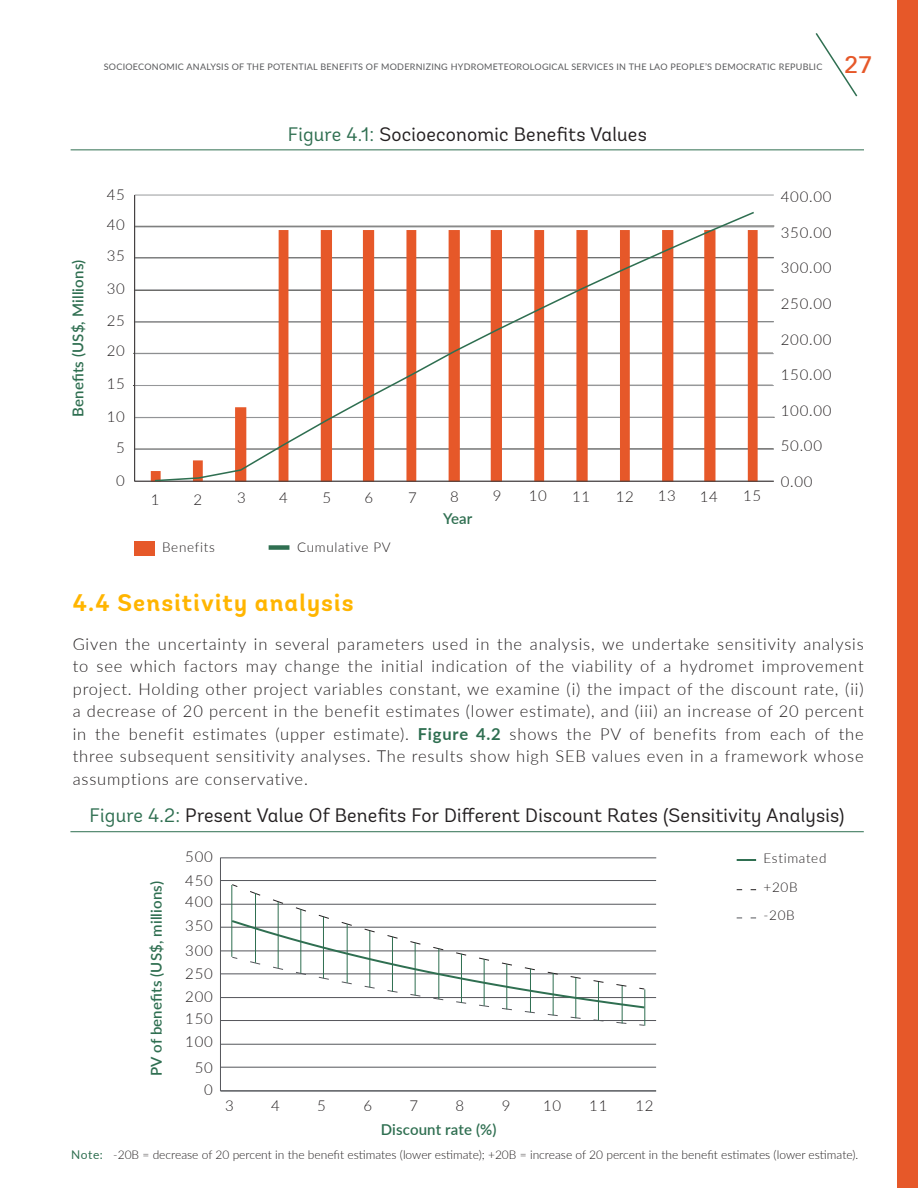
<style>
.page{position:relative;width:918px;height:1188px;background:#fff}
.page>*{position:absolute;margin:0;border:0;box-sizing:border-box;transform-origin:0 0}
.t1{font:24.15px "Univers";color:#e65829;scale:1.05 1}
.t2{font:700 24px "Andes";letter-spacing:.05em;color:#ffb500}
.t3{font:19.5px "Andes";letter-spacing:.01em;color:#231f20}
.t4{font:300 16.5px/22.5px "Lato";letter-spacing:.05em;color:#231f20;text-align:justify}
.t5{font:300 15px "Lato";letter-spacing:.05em;color:#231f20}
.t6{font:600 15px "Lato";letter-spacing:.01em;color:#2f6f51}
.t7{font:300 13.5px/28.2px "Lato";letter-spacing:.05em;color:#231f20}
.t8{font:300 12px "Lato";color:#231f20}
.t9{font:9px "Lato";letter-spacing:.03em;color:#58595b}
.s1{color:#2f6f51}
.s2{font-weight:700;color:#2f6f51}
.s3{font-weight:400;color:#2f6f51}
</style>
<div class="page">
<svg style="left:815px;top:33px;width:43px;height:64px"></svg>
<div style="left:897px;top:0;width:21px;height:1188px;background:#e65829"></div>
<hr style="left:133px;top:353px;width:640px;height:1px;background:#3a3934">
<hr style="left:133px;top:385px;width:640px;height:1px;background:#3a3934">
<hr style="left:135px;top:417px;width:640px;height:1px;background:#3a3934">
<hr style="left:135px;top:481px;width:639px;height:1px;background:#989a9d">
<hr style="left:134px;top:195px;width:1px;height:286px;background:#989a9d">
<svg style="left:135px;top:195px;width:639px;height:286px"></svg>
<svg style="left:153px;top:210px;width:603px;height:272px"></svg>
<hr style="left:71px;top:149px;width:793px;height:1px;background:#2f6f51">
<div style="left:134px;top:541px;width:21px;height:15px;background:#e65829"></div>
<div style="left:269px;top:545px;width:20px;height:5px;background:#2f6f51"></div>
<hr style="left:70px;top:831px;width:794px;height:1px;background:#2f6f51">
<svg style="left:737px;top:859px;width:19px;height:2px"></svg>
<svg style="left:737px;top:889px;width:19px;height:1px"></svg>
<svg style="left:737px;top:918px;width:19px;height:1px"></svg>
<hr style="left:221px;top:880px;width:435px;height:1px;background:#54565b">
<hr style="left:221px;top:904px;width:435px;height:1px;background:#54565b">
<hr style="left:221px;top:927px;width:435px;height:1px;background:#54565b">
<hr style="left:221px;top:951px;width:435px;height:1px;background:#54565b">
<hr style="left:221px;top:974px;width:435px;height:1px;background:#54565b">
<hr style="left:221px;top:997px;width:435px;height:1px;background:#54565b">
<hr style="left:221px;top:1020px;width:435px;height:1px;background:#54565b">
<hr style="left:221px;top:1044px;width:435px;height:1px;background:#54565b">
<hr style="left:221px;top:1067px;width:435px;height:1px;background:#54565b">
<hr style="left:220px;top:858px;width:1px;height:233px;background:#54565b">
<hr style="left:221px;top:1091px;width:435px;height:1px;background:#54565b">
<svg style="left:230px;top:919px;width:417px;height:107px"></svg>
<svg style="left:232px;top:884px;width:413px;height:106px"></svg>
<hr style="left:232px;top:885px;width:1px;height:72px;background:#2f6f51">
<hr style="left:255px;top:893px;width:1px;height:70px;background:#2f6f51">
<hr style="left:278px;top:902px;width:1px;height:66px;background:#2f6f51">
<hr style="left:301px;top:909px;width:1px;height:64px;background:#2f6f51">
<hr style="left:323px;top:917px;width:1px;height:61px;background:#2f6f51">
<hr style="left:347px;top:924px;width:1px;height:59px;background:#2f6f51">
<hr style="left:370px;top:931px;width:1px;height:56px;background:#2f6f51">
<hr style="left:392px;top:937px;width:1px;height:55px;background:#2f6f51">
<hr style="left:415px;top:943px;width:1px;height:52px;background:#2f6f51">
<hr style="left:439px;top:949px;width:1px;height:50px;background:#2f6f51">
<hr style="left:461px;top:954px;width:1px;height:49px;background:#2f6f51">
<hr style="left:484px;top:959px;width:1px;height:47px;background:#2f6f51">
<hr style="left:507px;top:964px;width:1px;height:45px;background:#2f6f51">
<hr style="left:530px;top:969px;width:1px;height:43px;background:#2f6f51">
<hr style="left:553px;top:973px;width:1px;height:42px;background:#2f6f51">
<hr style="left:576px;top:978px;width:1px;height:40px;background:#2f6f51">
<hr style="left:598px;top:982px;width:1px;height:39px;background:#2f6f51">
<hr style="left:622px;top:986px;width:1px;height:37px;background:#2f6f51">
<hr style="left:645px;top:989px;width:1px;height:37px;background:#2f6f51">
<hr style="left:221px;top:858px;width:435px;height:1px;background:#54565b">
<p class="t9" style="left:104px;top:60px;width:720px">SOCIOECONOMIC ANALYSIS OF THE POTENTIAL BENEFITS OF MODERNIZING HYDROMETEOROLOGICAL SERVICES IN THE LAO PEOPLE’S DEMOCRATIC REPUBLIC</p>
<h1 class="t1" style="left:844px;top:50px;width:29px">27</h1>
<p class="t6" style="left:67px;top:417px;width:158px;rotate:-90deg">Benefits (US$, Millions)</p>
<p class="t5" style="left:107px;top:184px;width:20px">45</p>
<p class="t5" style="left:107px;top:214px;width:20px">40</p>
<p class="t5" style="left:107px;top:245px;width:20px">35</p>
<p class="t5" style="left:107px;top:278px;width:20px">30</p>
<p class="t5" style="left:107px;top:310px;width:20px">25</p>
<p class="t5" style="left:107px;top:340px;width:20px">20</p>
<p class="t5" style="left:107px;top:373px;width:20px">15</p>
<p class="t5" style="left:107px;top:406px;width:20px">10</p>
<p class="t5" style="left:116px;top:437px;width:10px">5</p>
<p class="t5" style="left:116px;top:470px;width:10px">0</p>
<p class="t3" style="left:288px;top:122px;width:361px"><span class="s1">Figure 4.1:</span> Socioeconomic Benefits Values</p>
<p class="t5" style="left:151px;top:489px;width:10px">1</p>
<p class="t5" style="left:194px;top:489px;width:10px">2</p>
<p class="t5" style="left:237px;top:487px;width:10px">3</p>
<p class="t5" style="left:279px;top:487px;width:10px">4</p>
<p class="t5" style="left:323px;top:487px;width:10px">5</p>
<p class="t5" style="left:365px;top:487px;width:10px">6</p>
<p class="t5" style="left:408px;top:487px;width:10px">7</p>
<p class="t5" style="left:450px;top:486px;width:10px">8</p>
<p class="t5" style="left:493px;top:485px;width:10px">9</p>
<p class="t5" style="left:529px;top:485px;width:20px">10</p>
<p class="t5" style="left:572px;top:486px;width:20px">11</p>
<p class="t5" style="left:616px;top:486px;width:20px">12</p>
<p class="t5" style="left:658px;top:485px;width:20px">13</p>
<p class="t5" style="left:700px;top:486px;width:20px">14</p>
<p class="t5" style="left:743px;top:485px;width:20px">15</p>
<p class="t6" style="left:443px;top:508px;width:31px">Year</p>
<p class="t7" style="left:162px;top:533px;width:54px">Benefits</p>
<p class="t7" style="left:297px;top:533px;width:95px">Cumulative PV</p>
<p class="t5" style="left:781px;top:186px;width:52px">400.00</p>
<p class="t5" style="left:781px;top:222px;width:52px">350.00</p>
<p class="t5" style="left:781px;top:257px;width:52px">300.00</p>
<p class="t5" style="left:781px;top:293px;width:52px">250.00</p>
<p class="t5" style="left:781px;top:329px;width:52px">200.00</p>
<p class="t5" style="left:781px;top:364px;width:52px">150.00</p>
<p class="t5" style="left:781px;top:400px;width:52px">100.00</p>
<p class="t5" style="left:781px;top:436px;width:43px">50.00</p>
<p class="t5" style="left:781px;top:471px;width:33px">0.00</p>
<h2 class="t2" style="left:73px;top:588px;width:282px">4.4 Sensitivity analysis</h2>
<p class="t4" style="left:73px;top:632px;width:792px">Given the uncertainty in several parameters used in the analysis, we undertake sensitivity analysis to see which factors may change the initial indication of the viability of a hydromet improvement project. Holding other project variables constant, we examine (i) the impact of the discount rate, (ii) a decrease of 20 percent in the benefit estimates (lower estimate), and (iii) an increase of 20 percent in the benefit estimates (upper estimate). <span class="s2">Figure 4.2</span> shows the PV of benefits from each of the three subsequent sensitivity analyses. The results show high SEB values even in a framework whose assumptions are conservative.</p>
<p class="t3" style="left:90px;top:804px;width:756px"><span class="s1">Figure 4.2:</span> Present Value Of Benefits For Different Discount Rates (Sensitivity Analysis)</p>
<p class="t7" style="left:764px;top:844px;width:64px">Estimated +20B -20B</p>
<p class="t5" style="left:185px;top:846px;width:29px">500</p>
<p class="t5" style="left:185px;top:870px;width:29px">450</p>
<p class="t6" style="left:145px;top:1076px;width:196px;rotate:-90deg">PV of benefits (US$, millions)</p>
<p class="t5" style="left:185px;top:891px;width:29px">400</p>
<p class="t5" style="left:185px;top:915px;width:29px">350</p>
<p class="t5" style="left:185px;top:940px;width:29px">300</p>
<p class="t5" style="left:185px;top:963px;width:29px">250</p>
<p class="t5" style="left:185px;top:986px;width:29px">200</p>
<p class="t5" style="left:185px;top:1008px;width:29px">150</p>
<p class="t5" style="left:185px;top:1031px;width:29px">100</p>
<p class="t5" style="left:195px;top:1057px;width:20px">50</p>
<p class="t5" style="left:204px;top:1079px;width:10px">0</p>
<p class="t5" style="left:225px;top:1095px;width:10px">3</p>
<p class="t5" style="left:271px;top:1095px;width:10px">4</p>
<p class="t5" style="left:317px;top:1095px;width:10px">5</p>
<p class="t5" style="left:363px;top:1095px;width:10px">6</p>
<p class="t5" style="left:410px;top:1095px;width:10px">7</p>
<p class="t5" style="left:456px;top:1095px;width:10px">8</p>
<p class="t5" style="left:502px;top:1095px;width:10px">9</p>
<p class="t5" style="left:543px;top:1095px;width:20px">10</p>
<p class="t5" style="left:589px;top:1095px;width:20px">11</p>
<p class="t5" style="left:635px;top:1095px;width:20px">12</p>
<p class="t6" style="left:381px;top:1119px;width:117px">Discount rate (%)</p>
<p class="t8" style="left:71px;top:1146px;width:789px"><span class="s3">Note:</span> -20B = decrease of 20 percent in the benefit estimates (lower estimate); +20B = increase of 20 percent in the benefit estimates (lower estimate).</p>
</div>
